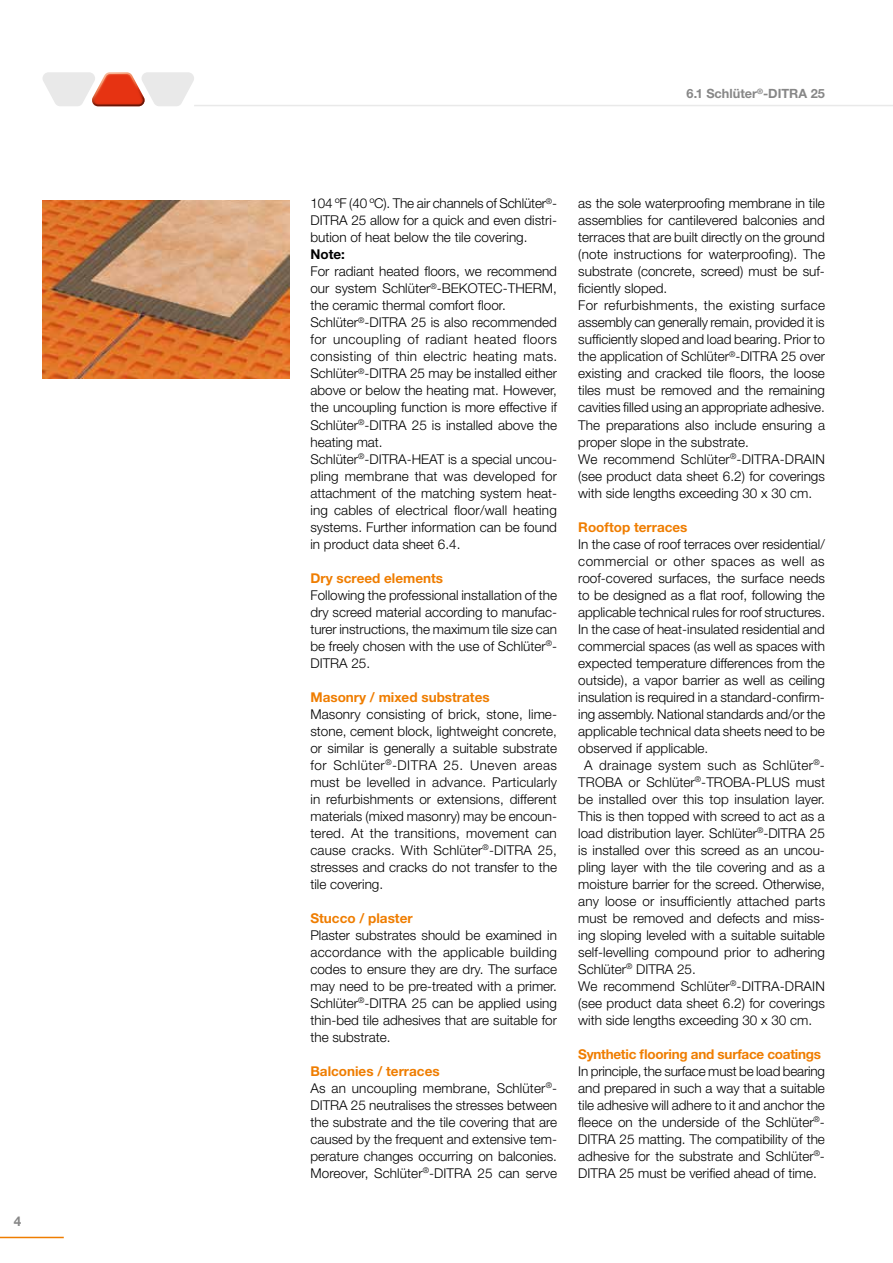
<style>
.page{position:relative;width:893px;height:1263px;background:#fff}
.page>*{position:absolute;margin:0;border:0;box-sizing:border-box;transform-origin:0 0}
.Fließtext{font:300 13.5px/17px "Helvetica Neue LT Pro";color:#000;text-align:justify}
.Unter-Überschrift{font:700 13.5px "Helvetica Neue LT Pro";color:#ef7d00}
.Unter-Überschrift-2{font:700 13.5px "Helvetica Neue LT Pro";letter-spacing:-.02em;color:#ef7d00}
.Fließtext-2{font:700 13.5px "Helvetica Neue LT Pro";color:#000}
.Unter-Überschrift-3{font:700 13.5px "Helvetica Neue LT Pro";color:#878787}
.t1{font:700 12.75px "Helvetica Neue LT Pro";color:#878787}
</style>
<div class="page">
<hr style="left:194px;top:105px;width:699px;height:1px;background:#e9e9e9">
<svg style="left:43px;top:72px;width:151px;height:34px"></svg>
<hr style="left:0;top:1237px;width:64px;height:1px;background:#ef7d00">
<img style="left:43px;top:200px;width:246px;height:178px">
<p class="Unter-Überschrift-3" style="left:14px;top:1213px;width:9px">4</p>
<p class="t1" style="left:687px;top:86px;width:140px">6.1 Schlüter<sup>®</sup>-DITRA 25</p>
<p class="Fließtext" style="left:310px;top:195px;width:248px">104 ºF (40 ºC). The air channels of Schlüter<sup>®</sup>- DITRA 25 allow for a quick and even distri&shy;bution of heat below the tile covering.</p>
<p class="Fließtext-2" style="left:310px;top:246px;width:36px">Note:</p>
<p class="Fließtext" style="left:310px;top:263px;width:248px">For radiant heated floors, we recommend our system Schlüter<sup>®</sup>-BEKOTEC-THERM, the ceramic thermal comfort floor.</p>
<p class="Fließtext" style="left:310px;top:314px;width:248px">Schlüter<sup>®</sup>-DITRA 25 is also recommended for uncoupling of radiant heated floors consisting of thin electric heating mats.<br>Schlüter<sup>®</sup>-DITRA 25 may be installed either above or below the heating mat. However, the uncoupling function is more effective if Schlüter<sup>®</sup>-DITRA 25 is installed above the heating mat.</p>
<p class="Fließtext" style="left:310px;top:450px;width:248px">Schlüter<sup>®</sup>-DITRA-HEAT is a special uncou&shy;pling membrane that was developed for attachment of the matching system heat&shy;ing cables of electrical floor/wall heating systems. Further information can be found in product data sheet 6.4.</p>
<p class="Unter-Überschrift" style="left:310px;top:569px;width:134px">Dry screed elements</p>
<p class="Fließtext" style="left:310px;top:586px;width:248px">Following the professional installation of the dry screed material according to manufac&shy;turer instructions, the maximum tile size can be freely chosen with the use of Schlüter<sup>®</sup>- DITRA 25.</p>
<p class="Unter-Überschrift" style="left:310px;top:688px;width:181px">Masonry / mixed substrates</p>
<p class="Fließtext" style="left:310px;top:705px;width:248px">Masonry consisting of brick, stone, lime&shy;stone, cement block, lightweight concrete, or similar is generally a suitable substrate for Schlüter<sup>®</sup>-DITRA 25. Uneven areas must be levelled in advance. Particularly in refurbishments or extensions, different materials (mixed masonry) may be encoun&shy;tered. At the transitions, movement can cause cracks. With Schlüter<sup>®</sup>-DITRA 25, stresses and cracks do not transfer to the tile covering.</p>
<p class="Unter-Überschrift" style="left:310px;top:910px;width:104px">Stucco / plaster</p>
<p class="Fließtext" style="left:310px;top:926px;width:248px">Plaster substrates should be examined in accordance with the applicable building codes to ensure they are dry. The surface may need to be pre-treated with a primer.<br>Schlüter<sup>®</sup>-DITRA 25 can be applied using thin-bed tile adhesives that are suitable for the substrate.</p>
<p class="Unter-Überschrift" style="left:310px;top:1063px;width:131px">Balconies / terraces</p>
<p class="Fließtext" style="left:310px;top:1079px;width:248px">As an uncoupling membrane, Schlüter<sup>®</sup>- DITRA 25 neutralises the stresses between the substrate and the tile covering that are caused by the frequent and extensive tem&shy;perature changes occurring on balconies.<br>Moreover, Schlüter<sup>®</sup>-DITRA 25 can serve</p>
<p class="Fließtext" style="left:578px;top:195px;width:248px">as the sole waterproofing membrane in tile assemblies for cantilevered balconies and terraces that are built directly on the ground (note instructions for waterproofing). The substrate (concrete, screed) must be suf&shy;ficiently sloped.</p>
<p class="Fließtext" style="left:578px;top:297px;width:248px">For refurbishments, the existing surface assembly can generally remain, provided it is sufficiently sloped and load bearing. Prior to the application of Schlüter<sup>®</sup>-DITRA 25 over existing and cracked tile floors, the loose tiles must be removed and the remaining cavities filled using an appropriate adhesive.<br>The preparations also include ensuring a proper slope in the substrate.</p>
<p class="Fließtext" style="left:578px;top:450px;width:248px">We recommend Schlüter<sup>®</sup>-DITRA-DRAIN (see product data sheet 6.2) for coverings with side lengths exceeding 30 x 30 cm.</p>
<p class="Unter-Überschrift" style="left:578px;top:518px;width:111px">Rooftop terraces</p>
<p class="Fließtext" style="left:578px;top:535px;width:248px">In the case of roof terraces over residential/ commercial or other spaces as well as roof-covered surfaces, the surface needs to be designed as a flat roof, following the applicable technical rules for roof structures.<br>In the case of heat-insulated residential and commercial spaces (as well as spaces with expected temperature differences from the outside), a vapor barrier as well as ceiling insulation is required in a standard-confirm&shy;ing assembly. National standards and/or the applicable technical data sheets need to be observed if applicable.</p>
<p class="Fließtext" style="left:578px;top:756px;width:248px;text-indent:6px">A drainage system such as Schlüter<sup>®</sup>- TROBA or Schlüter<sup>®</sup>-TROBA-PLUS must be installed over this top insulation layer.<br>This is then topped with screed to act as a load distribution layer. Schlüter<sup>®</sup>-DITRA 25 is installed over this screed as an uncou&shy;pling layer with the tile covering and as a moisture barrier for the screed. Otherwise, any loose or insufficiently attached parts must be removed and defects and miss&shy;ing sloping leveled with a suitable suitable self-levelling compound prior to adhering Schlüter<sup>®</sup> DITRA 25.</p>
<p class="Fließtext" style="left:578px;top:977px;width:248px">We recommend Schlüter<sup>®</sup>-DITRA-DRAIN (see product data sheet 6.2) for coverings with side lengths exceeding 30 x 30 cm.</p>
<p class="Unter-Überschrift-2" style="left:578px;top:1046px;width:244px">Synthetic flooring and surface coatings</p>
<p class="Fließtext" style="left:578px;top:1062px;width:248px">In principle, the surface must be load bearing and prepared in such a way that a suitable tile adhesive will adhere to it and anchor the fleece on the underside of the Schlüter<sup>®</sup>- DITRA 25 matting. The compatibility of the adhesive for the substrate and Schlüter<sup>®</sup>- DITRA 25 must be verified ahead of time.</p>
</div>
